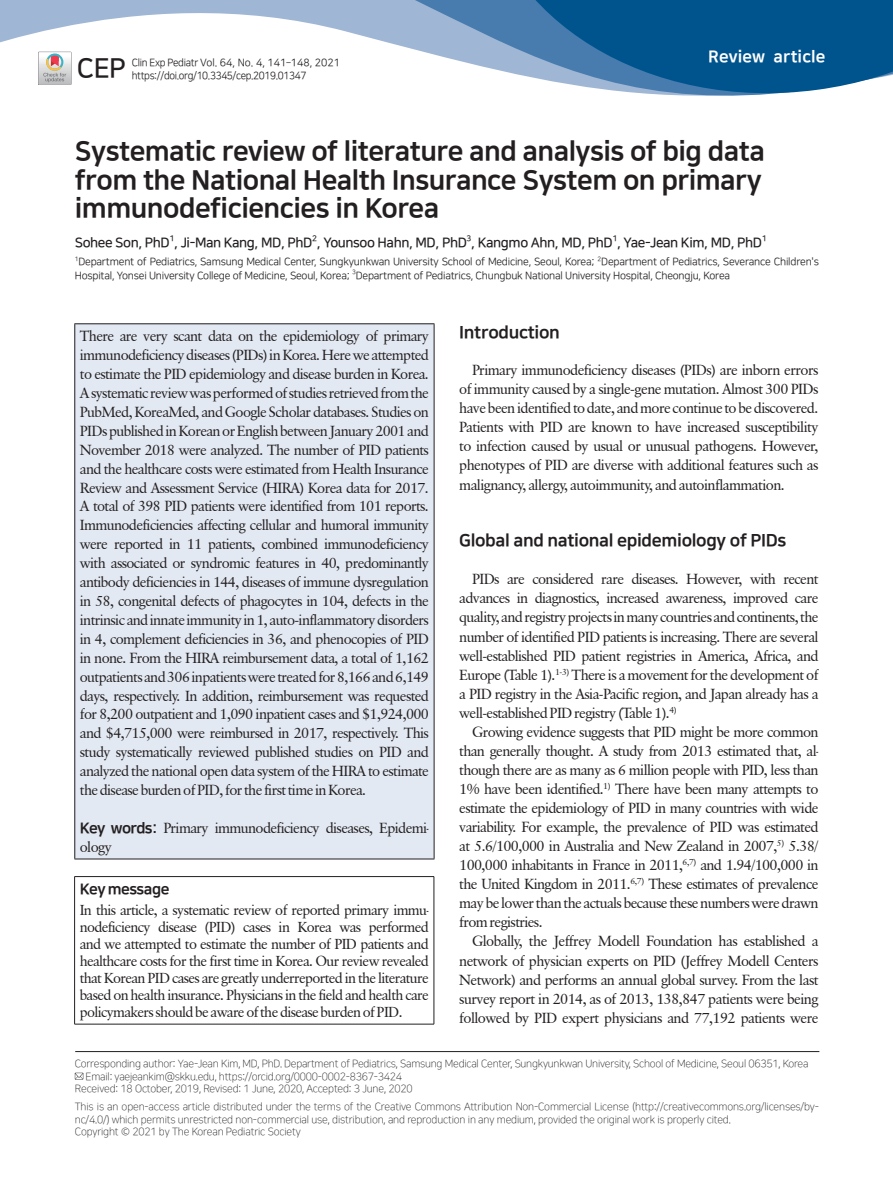
<style>
.page{position:relative;width:893px;height:1191px;background:#fff}
.page>*{position:absolute;margin:0;border:0;box-sizing:border-box;transform-origin:0 0}
.t1{font:27px/28.5px "Nanum Square EB";letter-spacing:-.02em;color:#231f20;text-align:justify}
.t2{font:27px "Nanum Square B";color:#231f20}
.t3{font:17.25px "Nanum Square EB";letter-spacing:-.02em;color:#231f20}
.t4{font:16.5px "Nanum Square EB";letter-spacing:.005em;color:#fff}
.t5{font:15px "Nanum Square EB";letter-spacing:-.03em;color:#231f20}
.t6{font:14.55px/19px "Classical Garamond BT";letter-spacing:-.045em;color:#231f20;text-align:justify}
.t7{font:14.4px/17px "Classical Garamond BT";letter-spacing:-.045em;color:#231f20;text-align:justify}
.t8{font:13.5px "Nanum Square B";letter-spacing:-.03em;color:#231f20}
.t9{font:10.5px/12.6px "Nanum Square L";letter-spacing:-.015em;color:#231f20}
.t10{font:10.5px "Nanum Square R";letter-spacing:-.02em;color:#231f20}
.t11{font:10.5px/13.5px "Nanum Square R";letter-spacing:-.02em;color:#231f20;scale:.95 1}
.t12{font:8.1px "Nanum Square B";color:#231f20}
.t13{font:6.3px "Nanum Square R";color:#231f20}
.s1{font-family:"Nanum Square EB";font-size:15px}
</style>
<div class="page">
<svg style="left:0;top:0;width:462px;height:62px"></svg>
<svg style="left:462px;top:0;width:431px;height:96px;fill:#00548e"></svg>
<div style="left:75px;top:324px;width:359px;height:535px;background:#e3e9f3"></div>
<hr style="left:74px;top:323px;width:360px;height:1px;background:#231f20">
<hr style="left:74px;top:324px;width:1px;height:534px;background:#231f20">
<hr style="left:434px;top:324px;width:1px;height:534px;background:#231f20">
<hr style="left:74px;top:858px;width:360px;height:1px;background:#231f20">
<hr style="left:74px;top:876px;width:360px;height:1px;background:#231f20">
<hr style="left:74px;top:876px;width:1px;height:148px;background:#231f20">
<hr style="left:434px;top:876px;width:1px;height:148px;background:#231f20">
<hr style="left:74px;top:1023px;width:360px;height:1px;background:#231f20">
<svg style="left:38px;top:51px;width:34px;height:34px"></svg>
<svg style="left:38px;top:52px;width:33px;height:33px"></svg>
<hr style="left:75px;top:1051px;width:744px;height:1px;background:#231f20">
<svg style="left:75px;top:1072px;width:8px;height:7px"></svg>
<h1 class="t2" style="left:77px;top:54px;width:50px">CEP</h1>
<p class="t11" style="left:132px;top:56px;width:221px">Clin Exp Pediatr Vol. 64, No. 4, 141–148, 2021 https://doi.org/10.3345/cep.2019.01347</p>
<p class="t4" style="left:708px;top:47px;width:119px">Review article</p>
<h1 class="t1" style="left:75px;top:138px;width:691px">Systematic review of literature and analysis of big data from the National Health Insurance System on primary immunodeficiencies in Korea</h1>
<p class="t8" style="left:75px;top:236px;width:689px">Sohee Son, PhD , Ji-Man Kang, MD, PhD , Younsoo Hahn, MD, PhD , Kangmo Ahn, MD, PhD , Yae-Jean Kim, MD, PhD</p>
<p class="t12" style="left:169px;top:234px;width:6px">1</p>
<p class="t12" style="left:312px;top:234px;width:6px">2</p>
<p class="t12" style="left:467px;top:234px;width:6px">3</p>
<p class="t12" style="left:612px;top:234px;width:6px">1</p>
<p class="t12" style="left:762px;top:234px;width:6px">1</p>
<p class="t13" style="left:75px;top:255px;width:5px">1</p>
<p class="t10" style="left:78px;top:257px;width:518px">Department of Pediatrics, Samsung Medical Center, Sungkyunkwan University School of Medicine, Seoul, Korea;</p>
<p class="t13" style="left:598px;top:255px;width:5px">2</p>
<p class="t10" style="left:601px;top:257px;width:219px">Department of Pediatrics, Severance Children's</p>
<p class="t10" style="left:75px;top:270px;width:277px">Hospital, Yonsei University College of Medicine, Seoul, Korea;</p>
<p class="t13" style="left:352px;top:269px;width:5px">3</p>
<p class="t10" style="left:356px;top:270px;width:376px">Department of Pediatrics, Chungbuk National University Hospital, Cheongju, Korea</p>
<p class="t3" style="left:459px;top:323px;width:102px">Introduction</p>
<p class="t6" style="left:459px;top:360px;width:361px;text-indent:13px">Primary immunodeficiency diseases (PIDs) are inborn errors of immunity caused by a single-gene mutation. Almost 300 PIDs have been identified to date, and more continue to be discovered.<br>Patients with PID are known to have increased susceptibility to infection caused by usual or unusual pathogens. However, phenotypes of PID are diverse with additional features such as malignancy, allergy, autoimmunity, and autoinflammation.</p>
<p class="t6" style="left:80px;top:326px;width:351px">There are very scant data on the epidemiology of primary immunodeficiency diseases (PIDs) in Korea. Here we attempted to estimate the PID epidemiology and disease burden in Korea.<br>A systematic review was performed of studies retrieved from the PubMed, KoreaMed, and Google Scholar databases. Studies on PIDs published in Korean or English between January 2001 and November 2018 were analyzed. The number of PID patients and the healthcare costs were estimated from Health Insurance Review and Assessment Service (HIRA) Korea data for 2017.<br>A total of 398 PID patients were identified from 101 reports.<br>Immunodeficiencies affecting cellular and humoral immunity were reported in 11 patients, combined immunodeficiency with associated or syndromic features in 40, predominantly antibody deficiencies in 144, diseases of immune dysregulation in 58, congenital defects of phagocytes in 104, defects in the intrinsic and innate immunity in 1, auto-inflammatory disorders in 4, complement deficiencies in 36, and phenocopies of PID in none. From the HIRA reimbursement data, a total of 1,162 outpatients and 306 inpatients were treated for 8,166 and 6,149 days, respectively. In addition, reimbursement was requested for 8,200 outpatient and 1,090 inpatient cases and $1,924,000 and $4,715,000 were reimbursed in 2017, respectively. This study systematically reviewed published studies on PID and analyzed the national open data system of the HIRA to estimate the disease burden of PID, for the first time in Korea.</p>
<p class="t6" style="left:80px;top:818px;width:350px"><span class="s1">Key words:</span> Primary immunodeficiency diseases, Epidemi&shy;ology</p>
<p class="t5" style="left:80px;top:881px;width:91px">Key message</p>
<p class="t7" style="left:80px;top:901px;width:351px">In this article, a systematic review of reported primary immu&shy;nodeficiency disease (PID) cases in Korea was performed and we attempted to estimate the number of PID patients and healthcare costs for the first time in Korea. Our review revealed that Korean PID cases are greatly underreported in the literature based on health insurance. Physicians in the field and health care policymakers should be aware of the disease burden of PID.</p>
<p class="t3" style="left:459px;top:531px;width:329px">Global and national epidemiology of PIDs</p>
<p class="t6" style="left:459px;top:569px;width:361px;text-indent:13px">PIDs are considered rare diseases. However, with recent advances in diagnostics, increased awareness, improved care quality, and registry projects in many countries and continents, the number of identified PID patients is increasing. There are several well-established PID patient registries in America, Africa, and Europe (Table 1).<sup>1-3)</sup> There is a movement for the development of a PID registry in the Asia-Pacific region, and Japan already has a well-established PID registry (Table 1).<sup>4)</sup></p>
<p class="t6" style="left:459px;top:722px;width:361px;text-indent:13px">Growing evidence suggests that PID might be more common than generally thought. A study from 2013 estimated that, al&shy;though there are as many as 6 million people with PID, less than 1% have been identified.<sup>1)</sup> There have been many attempts to estimate the epidemiology of PID in many countries with wide variability. For example, the prevalence of PID was estimated at 5.6/100,000 in Australia and New Zealand in 2007,<sup>5)</sup> 5.38/ 100,000 inhabitants in France in 2011,<sup>6,7)</sup> and 1.94/100,000 in the United Kingdom in 2011.<sup>6,7)</sup> These estimates of prevalence may be lower than the actuals because these numbers were drawn from registries.</p>
<p class="t6" style="left:459px;top:931px;width:361px;text-indent:13px">Globally, the Jeffrey Modell Foundation has established a network of physician experts on PID (Jeffrey Modell Centers Network) and performs an annual global survey. From the last survey report in 2014, as of 2013, 138,847 patients were being followed by PID expert physicians and 77,192 patients were</p>
<p class="t9" style="left:75px;top:1057px;width:735px">Corresponding author: Yae-Jean Kim, MD, PhD. Department of Pediatrics, Samsung Medical Center, Sungkyunkwan University, School of Medicine, Seoul 06351, Korea</p>
<p class="t9" style="left:86px;top:1070px;width:318px">Email: yaejeankim@skku.edu, https://orcid.org/0000-0002-8367-3424</p>
<p class="t9" style="left:75px;top:1083px;width:339px">Received: 18 October, 2019, Revised: 1 June, 2020, Accepted: 3 June, 2020</p>
<p class="t9" style="left:75px;top:1100px;width:746px">This is an open-access article distributed under the terms of the Creative Commons Attribution Non-Commercial License (http://creativecommons.org/licenses/by&shy;nc/4.0/) which permits unrestricted non-commercial use, distribution, and reproduction in any medium, provided the original work is properly cited.<br>Copyright © 2021 by The Korean Pediatric Society</p>
</div>
